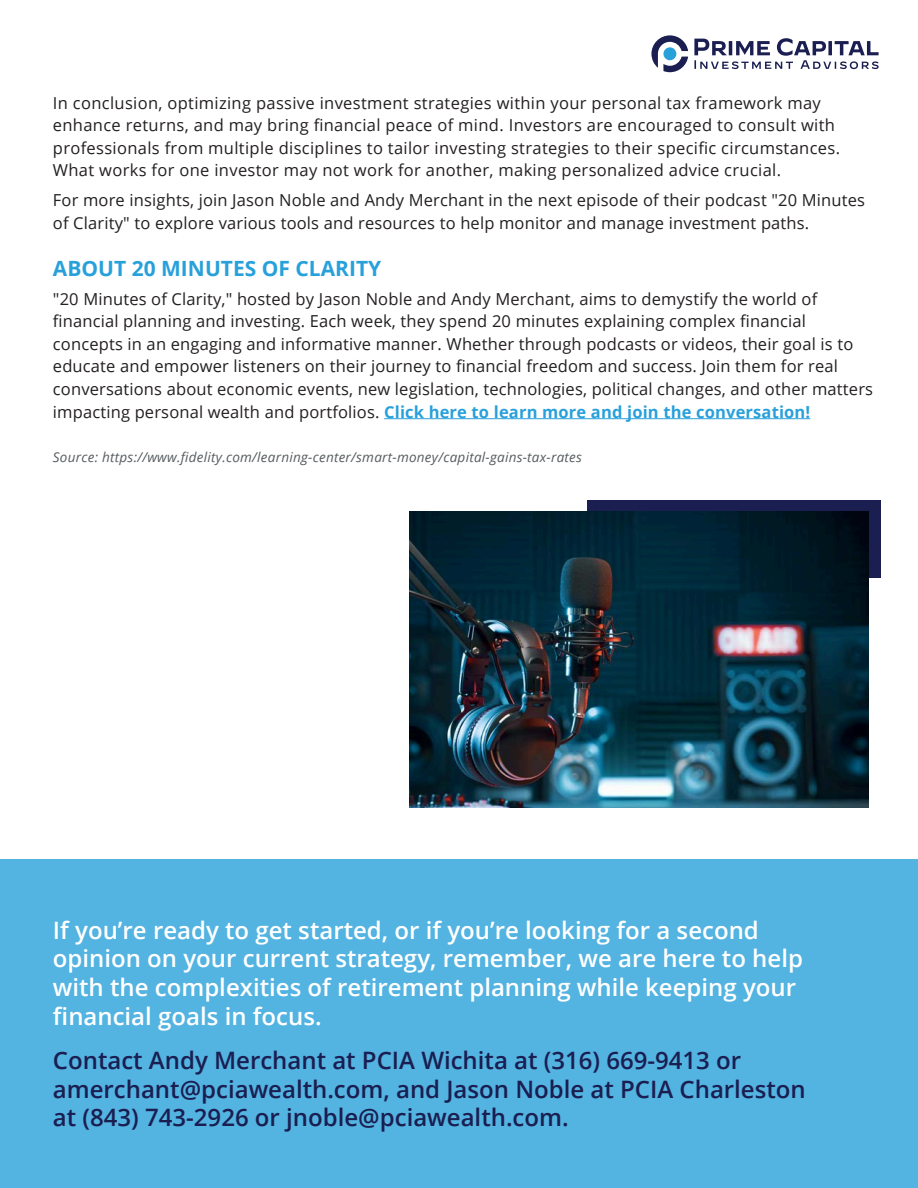
<style>
.page{position:relative;width:918px;height:1188px;background:#fff}
.page>*{position:absolute;margin:0;border:0;box-sizing:border-box;transform-origin:0 0}
.t1{font:600 24px/28.8px "Open Sans";color:#fff}
.t2{font:600 24px/28.8px "Open Sans";color:#1a1e50}
.t3{font:700 21px "Open Sans";color:#28a0da}
.t4{font:16.5px/22.5px "Open Sans";letter-spacing:.01em;color:#231f20}
.t5{font:italic 13.5px "Open Sans";letter-spacing:.02em;color:#565c5f}
.s1{font-weight:700;color:#28a0da}
</style>
<div class="page">
<div style="left:0;top:859px;width:918px;height:329px;background:#53b3e1"></div>
<hr style="left:384px;top:418px;width:426px;height:1px;background:#28a0da">
<svg style="left:651px;top:35px;width:37px;height:37px"></svg>
<div style="left:663px;top:47px;width:13px;height:13px;background:#28a0da;border-radius:50%"></div>
<svg style="left:694px;top:38px;width:185px;height:31px"></svg>
<div style="left:588px;top:500px;width:293px;height:77px;background:#1a1e50"></div>
<img style="left:410px;top:512px;width:458px;height:296px">
<p class="t4" style="left:53px;top:91px;width:789px">In conclusion, optimizing passive investment strategies within your personal tax framework may enhance returns, and may bring financial peace of mind. Investors are encouraged to consult with professionals from multiple disciplines to tailor investing strategies to their specific circumstances.<br>What works for one investor may not work for another, making personalized advice crucial.</p>
<p class="t4" style="left:53px;top:189px;width:814px">For more insights, join Jason Noble and Andy Merchant in the next episode of their podcast "20 Minutes of Clarity" to explore various tools and resources to help monitor and manage investment paths.</p>
<p class="t3" style="left:53px;top:254px;width:330px">ABOUT 20 MINUTES OF CLARITY</p>
<p class="t4" style="left:53px;top:287px;width:822px">"20 Minutes of Clarity," hosted by Jason Noble and Andy Merchant, aims to demystify the world of financial planning and investing. Each week, they spend 20 minutes explaining complex financial concepts in an engaging and informative manner. Whether through podcasts or videos, their goal is to educate and empower listeners on their journey to financial freedom and success. Join them for real conversations about economic events, new legislation, technologies, political changes, and other matters impacting personal wealth and portfolios. <span class="s1">Click here to learn more and join the conversation!</span></p>
<p class="t5" style="left:53px;top:448px;width:530px">Source: https://www.fidelity.com/learning-center/smart-money/capital-gains-tax-rates</p>
<h1 class="t1" style="left:53px;top:915px;width:752px">If you’re ready to get started, or if you’re looking for a second opinion on your current strategy, remember, we are here to help with the complexities of retirement planning while keeping your financial goals in focus.</h1>
<h1 class="t2" style="left:53px;top:1045px;width:754px">Contact Andy Merchant at PCIA Wichita at (316) 669-9413 or amerchant@pciawealth.com, and Jason Noble at PCIA Charleston at (843) 743-2926 or jnoble@pciawealth.com.</h1>
</div>
